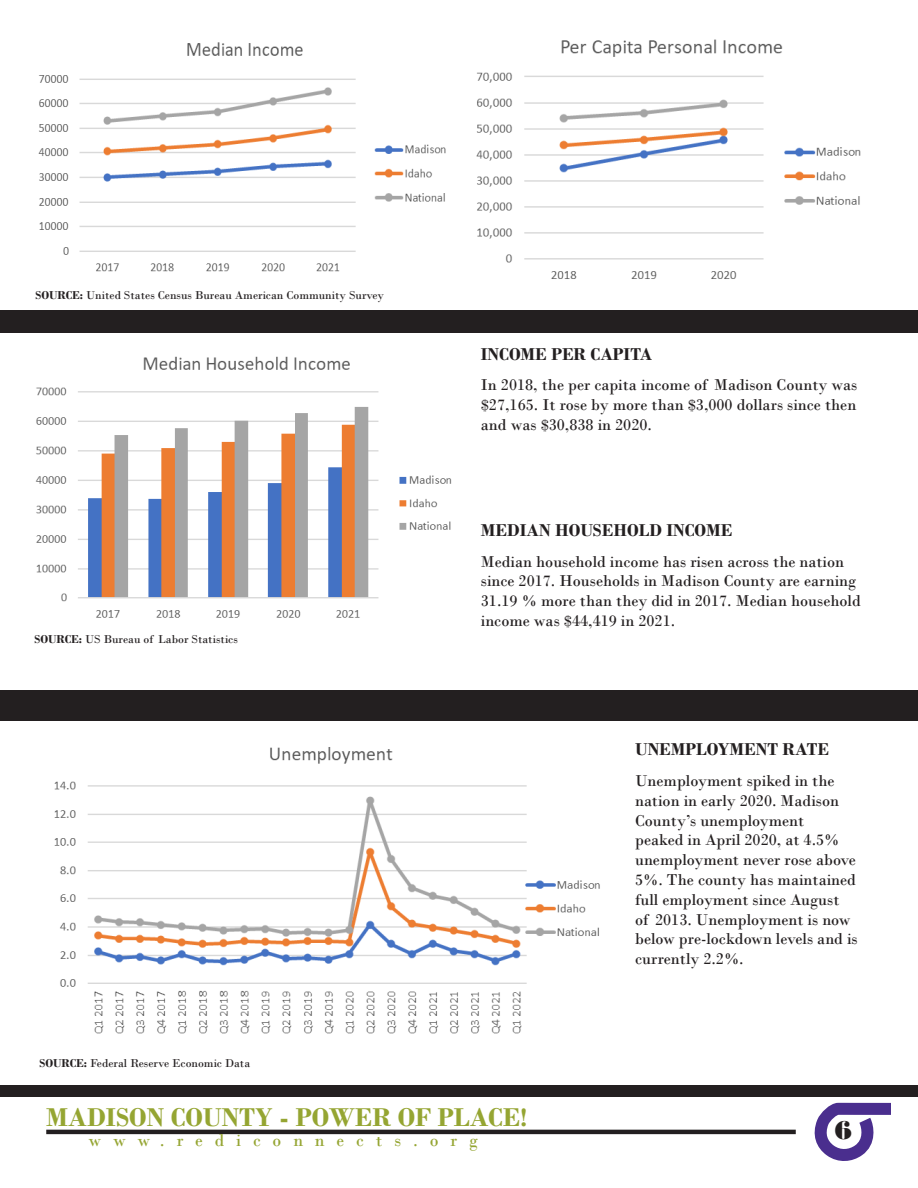
<style>
.page{position:relative;width:918px;height:1188px;background:#fff}
.page>*{position:absolute;margin:0;border:0;box-sizing:border-box;transform-origin:0 0}
.t1{font:700 27px "Bodoni";color:#95a532}
.t2{font:27px "Bodoni MT Black";color:#231f20}
.t3{font:700 18px "Bodoni";color:#231f20}
.t4{font:18px "Bodoni";letter-spacing:.66em;color:#95a532}
.t5{font:16.5px/19.8px "Bodoni";color:#231f20}
.t6{font:12px "Bodoni";color:#231f20}
.s1{font-weight:700}
</style>
<div class="page">
<svg style="left:814px;top:1102px;width:77px;height:59px"></svg>
<hr style="left:46px;top:1130px;width:750px;height:4px;background:#231f20">
<img style="left:35px;top:356px;width:417px;height:262px">
<img style="left:54px;top:747px;width:546px;height:287px">
<img style="left:38px;top:42px;width:408px;height:230px">
<div style="left:0;top:690px;width:918px;height:31px;background:#231f20"></div>
<img style="left:476px;top:39px;width:385px;height:240px">
<div style="left:0;top:310px;width:918px;height:23px;background:#231f20"></div>
<div style="left:0;top:1085px;width:918px;height:12px;background:#231f20"></div>
<p class="t6" style="left:36px;top:288px;width:350px"><span class="s1">SOURCE:</span> United States Census Bureau American Community Survey</p>
<p class="t6" style="left:35px;top:632px;width:205px"><span class="s1">SOURCE:</span> US Bureau of Labor Statistics</p>
<p class="t6" style="left:40px;top:1056px;width:212px"><span class="s1">SOURCE:</span> Federal Reserve Economic Data</p>
<p class="t3" style="left:481px;top:343px;width:173px">INCOME PER CAPITA</p>
<p class="t5" style="left:481px;top:375px;width:378px;text-align:justify">In 2018, the per capita income of Madison County was $27,165. It rose by more than $3,000 dollars since then and was $30,838 in 2020.</p>
<p class="t3" style="left:481px;top:520px;width:253px">MEDIAN HOUSEHOLD INCOME</p>
<p class="t5" style="left:481px;top:552px;width:381px">Median household income has risen across the nation since 2017. Households in Madison County are earning 31.19 % more than they did in 2017. Median household income was $44,419 in 2021.</p>
<p class="t3" style="left:635px;top:739px;width:196px">UNEMPLOYMENT RATE</p>
<p class="t5" style="left:635px;top:771px;width:224px">Unemployment spiked in the nation in early 2020. Madison<br>County’s unemployment<br>peaked in April 2020, at 4.5% unemployment never rose above<br>5%. The county has maintained full employment since August<br>of 2013. Unemployment is now below pre-lockdown levels and is currently 2.2%.</p>
<h1 class="t1" style="left:46px;top:1102px;width:483px">MADISON COUNTY - POWER OF PLACE!</h1>
<p class="t4" style="left:88px;top:1130px;width:391px">www.rediconnects.org</p>
<h1 class="t2" style="left:835px;top:1114px;width:19px">6</h1>
</div>
